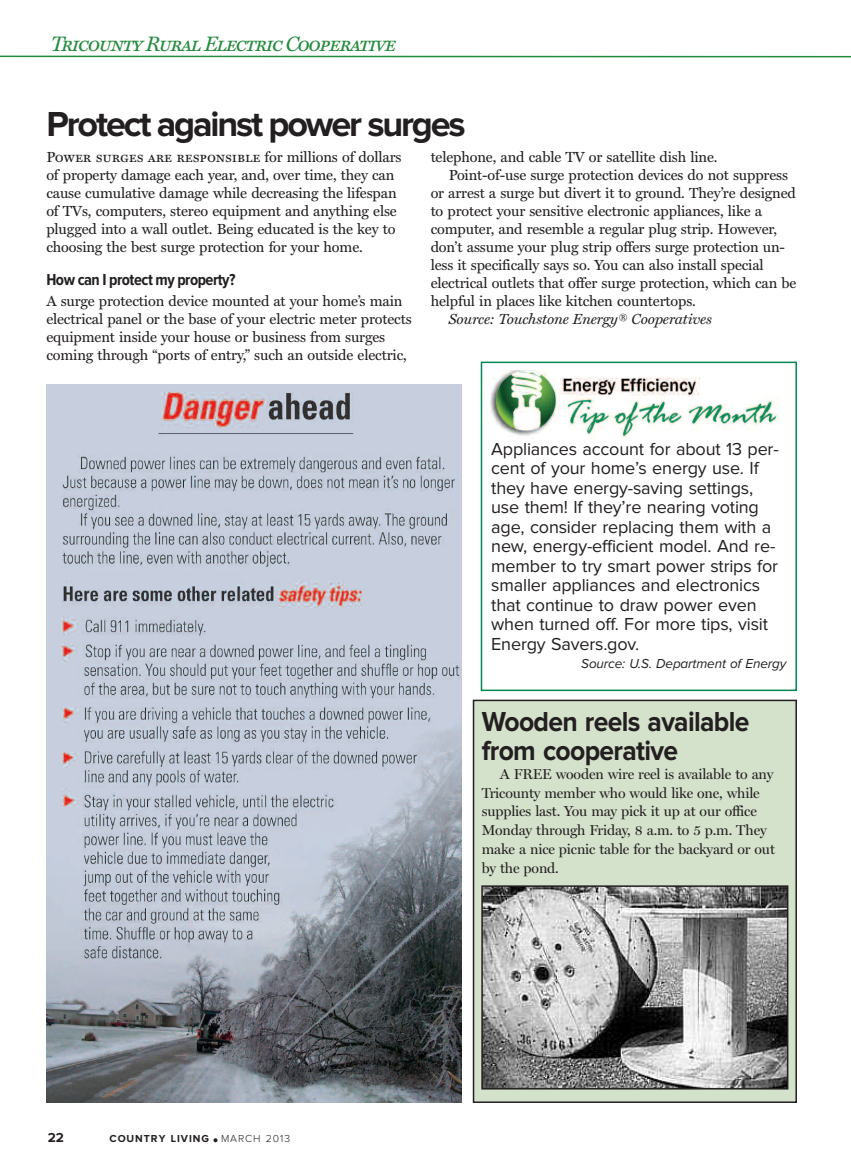
<style>
.page{position:relative;width:851px;height:1175px;background:#fff}
.page>*{position:absolute;margin:0;border:0;box-sizing:border-box;transform-origin:0 0}
.t1{font:700 36px "Proxima Nova";letter-spacing:-.06em;color:#231f20}
.t2{font:700 28.5px/28.5px "Proxima Nova";letter-spacing:-.025em;color:#231f20;scale:.93 1}
.t3{font:21px "Miller Text Italic SC";letter-spacing:-.06em;color:#238b3c}
.t4{font:18px/19.5px "Proxima Nova";letter-spacing:-.01em;color:#231f20}
.t5{font:700 16.5px "Proxima Nova Cond";letter-spacing:-.03em;color:#231f20}
.t6{font:14.7px/18px "Miller Text";letter-spacing:-.01em;color:#231f20}
.t7{font:14.7px "Miller Text Roman SC";letter-spacing:-.01em;color:#231f20}
.t8{font:italic 14.7px "Miller Text";letter-spacing:-.01em;color:#231f20}
.t9{font:14.4px/18.9px "Miller Display";letter-spacing:-.01em;color:#231f20}
.t10{font:italic 13.5px "Proxima Nova";letter-spacing:-.01em;color:#231f20}
.t11{font:700 13.5px "Proxima Nova";color:#231f20}
.t12{font:700 10.5px "Proxima Nova";letter-spacing:.09em;color:#231f20}
.s1{font-family:"Miller Text"}
.s2{font-weight:300;font-size:19.5px}
.s3{font-weight:300}
</style>
<div class="page">
<svg style="left:0;top:55px;width:850px;height:3px;background:#90c49c"></svg>
<img style="left:46px;top:384px;width:415px;height:718px">
<div style="left:473px;top:700px;width:323px;height:402px;background:#d4e1cb"></div>
<div style="left:472px;top:699px;width:325px;height:403px;border:2px solid #231f20"></div>
<img style="left:484px;top:888px;width:301px;height:198px">
<div style="left:481px;top:885px;width:307px;height:204px;border:2px solid #231f20"></div>
<div style="left:480px;top:361px;width:316px;height:330px;border:2px solid #008a52"></div>
<img style="left:491px;top:370px;width:288px;height:69px">
<h3 class="t3" style="left:51px;top:32px;width:347px">Tricounty Rural Electric Cooperative</h3>
<h1 class="t1" style="left:46px;top:112px;width:421px">Protect against power surges</h1>
<p class="t7" style="left:46px;top:148px;width:356px">Power surges are responsible <span class="s1">for millions of dollars</span></p>
<p class="t6" style="left:46px;top:166px;width:352px">of property damage each year, and, over time, they can cause cumulative damage while decreasing the lifespan of TVs, computers, stereo equipment and anything else plugged into a wall outlet. Being educated is the key to choosing the best surge protection for your home.</p>
<p class="t5" style="left:46px;top:274px;width:191px">How can I protect my property?</p>
<p class="t6" style="left:46px;top:292px;width:367px">A surge protection device mounted at your home’s main electrical panel or the base of your electric meter protects equipment inside your house or business from surges coming through “ports of entry,” such an outside electric,</p>
<p class="t6" style="left:430px;top:148px;width:288px">telephone, and cable TV or satellite dish line.</p>
<p class="t6" style="left:448px;top:166px;width:341px">Point-of-use surge protection devices do not suppress</p>
<p class="t6" style="left:430px;top:184px;width:367px">or arrest a surge but divert it to ground. They’re designed</p>
<p class="t6" style="left:430px;top:202px;width:333px">to protect your sensitive electronic appliances, like a</p>
<p class="t6" style="left:430px;top:220px;width:348px">computer, and resemble a regular plug strip. However,</p>
<p class="t6" style="left:430px;top:238px;width:356px">don’t assume your plug strip offers surge protection un-</p>
<p class="t6" style="left:430px;top:256px;width:334px">less it specifically says so. You can also install special</p>
<p class="t6" style="left:430px;top:274px;width:367px">electrical outlets that offer surge protection, which can be</p>
<p class="t6" style="left:430px;top:292px;width:267px">helpful in places like kitchen countertops.</p>
<p class="t8" style="left:448px;top:310px;width:265px">Source: Touchstone Energy® Cooperatives</p>
<p class="t4" style="left:491px;top:440px;width:289px">Appliances account for about 13 per&shy;cent of your home’s energy use. If they have energy-saving settings, use them! If they’re nearing voting age, consider replacing them with a new, energy-efficient model. And re&shy;member to try smart power strips for smaller appliances and electronics that continue to draw power even when turned off. For more tips, visit Energy Savers.gov.</p>
<p class="t10" style="left:581px;top:659px;width:207px">Source: U.S. Department of Energy</p>
<h2 class="t2" style="left:482px;top:710px;width:289px">Wooden reels available from cooperative</h2>
<p class="t9" style="left:482px;top:764px;width:295px;text-indent:18px">A FREE wooden wire reel is available to any Tricounty member who would like one, while supplies last. You may pick it up at our office Monday through Friday, 8 a.m. to 5 p.m. They make a nice picnic table for the backyard or out by the pond.</p>
<p class="t11" style="left:48px;top:1133px;width:18px">22</p>
<p class="t12" style="left:109px;top:1135px;width:182px">COUNTRY LIVING <span class="s2">•</span><span class="s3">MARCH 2013</span></p>
</div>
